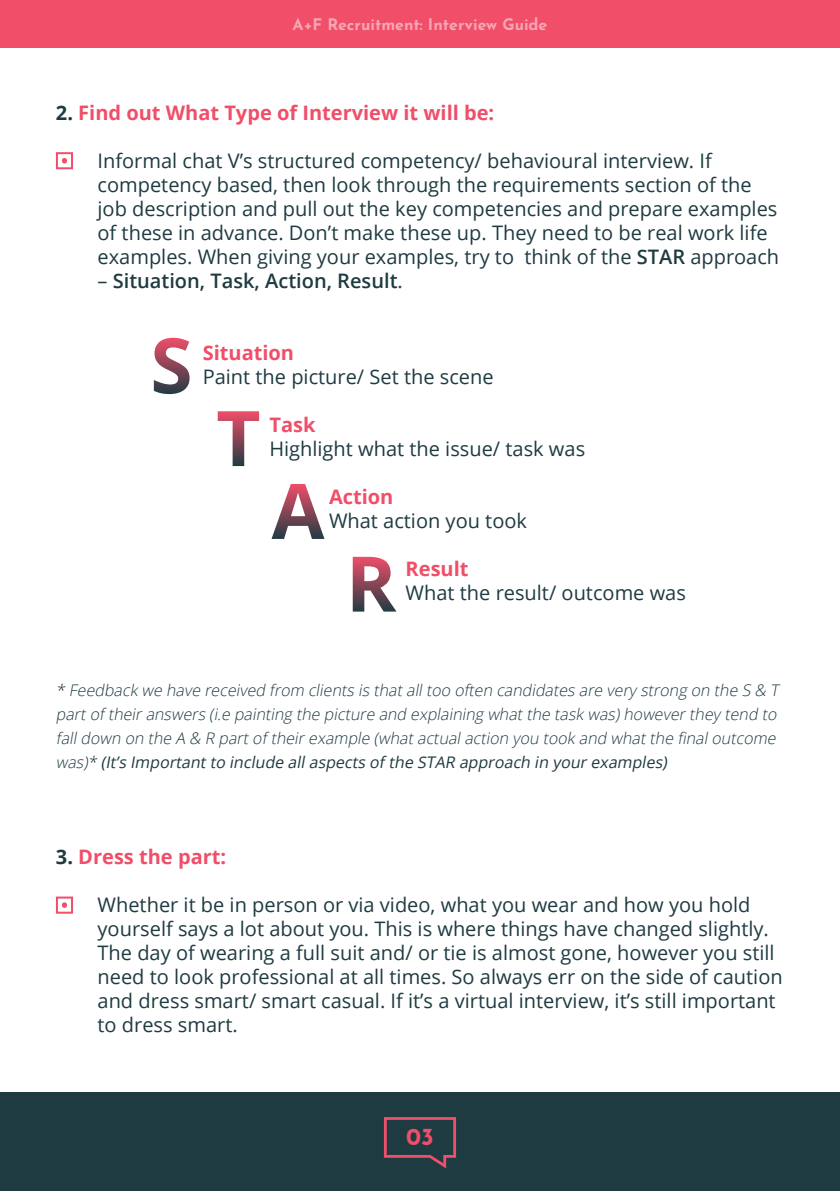
<style>
.page{position:relative;width:840px;height:1191px;background:#fff}
.page>*{position:absolute;margin:0;border:0;box-sizing:border-box;transform-origin:0 0}
.t1{font:700 24px "Josefin Sans";color:#f04e69}
.t2{font:20px/24px "Open Sans";color:#1f3b42}
.t3{font:700 20px "Open Sans";color:#f04e69}
.t4{font:600 20px "Open Sans";color:#1f3b42}
.t5{font:italic 300 16px/24px "Open Sans";color:#1f3b42}
.t6{font:700 16px "Josefin Sans";color:#fff}
.s1{color:#1f3b42}
.s2{font-weight:600}
.s3{font-weight:400}
</style>
<div class="page">
<svg style="left:62px;top:158px;width:5px;height:6px"></svg>
<div style="left:56px;top:152px;width:17px;height:17px;border:2px solid #f04e69"></div>
<svg style="left:62px;top:902px;width:5px;height:6px"></svg>
<div style="left:56px;top:896px;width:17px;height:17px;border:2px solid #f04e69"></div>
<svg style="left:154px;top:338px;width:35px;height:56px"></svg>
<svg style="left:217px;top:411px;width:42px;height:55px"></svg>
<svg style="left:271px;top:484px;width:53px;height:55px"></svg>
<svg style="left:352px;top:557px;width:44px;height:54px"></svg>
<div style="left:0;top:1092px;width:839px;height:99px;background:#1f3b42"></div>
<div style="left:0;top:0;width:839px;height:48px;background:#f04e69"></div>
<svg style="left:383px;top:1117px;width:73px;height:51px"></svg>
<p class="t6" style="left:292px;top:10px;width:256px">A+F Recruitment: Interview Guide</p>
<p class="t3" style="left:56px;top:99px;width:439px"><span class="s1">2.</span> Find out What Type of Interview it will be:</p>
<p class="t2" style="left:97px;top:148px;width:682px">Informal chat V’s structured competency/ behavioural interview. If competency based, then look through the requirements section of the job description and pull out the key competencies and prepare examples of these in advance. Don’t make these up. They need to be real work life examples. When giving your examples, try to think of the <span class="s2">STAR</span> approach</p>
<p class="t4" style="left:97px;top:267px;width:306px"><span class="s3">–</span> Situation, Task, Action, Result<span class="s3">.</span></p>
<p class="t3" style="left:202px;top:339px;width:93px">Situation</p>
<p class="t2" style="left:202px;top:364px;width:292px">Paint the picture/ Set the scene</p>
<p class="t3" style="left:269px;top:411px;width:47px">Task</p>
<p class="t2" style="left:269px;top:436px;width:317px">Highlight what the issue/ task was</p>
<p class="t3" style="left:329px;top:483px;width:66px">Action</p>
<p class="t2" style="left:329px;top:508px;width:199px">What action you took</p>
<p class="t3" style="left:405px;top:555px;width:64px">Result</p>
<p class="t2" style="left:405px;top:580px;width:282px">What the result/ outcome was</p>
<p class="t5" style="left:56px;top:678px;width:727px">* Feedback we have received from clients is thatalltoo often candidates are very strong on the S &amp; T partof theiranswers (i.e painting the picture and explaining whatthe task was)howeverthey tend to falldown on the A &amp; R partof theirexample (whatactualaction you took and whatthe finaloutcome was)* <span class="s3">(It’s Importantto include allaspects of the STAR approach in yourexamples)</span></p>
<p class="t3" style="left:56px;top:843px;width:172px"><span class="s1">3.</span> Dress the part:</p>
<p class="t2" style="left:97px;top:892px;width:686px">Whether it be in person or via video, what you wear and how you hold yourself says a lot about you. This is where things have changed slightly.<br>The day of wearing a full suit and/ or tie is almost gone, however you still need to look professional at all times. So always err on the side of caution and dress smart/ smart casual. If it’s a virtual interview, it’s still important to dress smart.</p>
<p class="t1" style="left:406px;top:1115px;width:29px">03</p>
</div>
